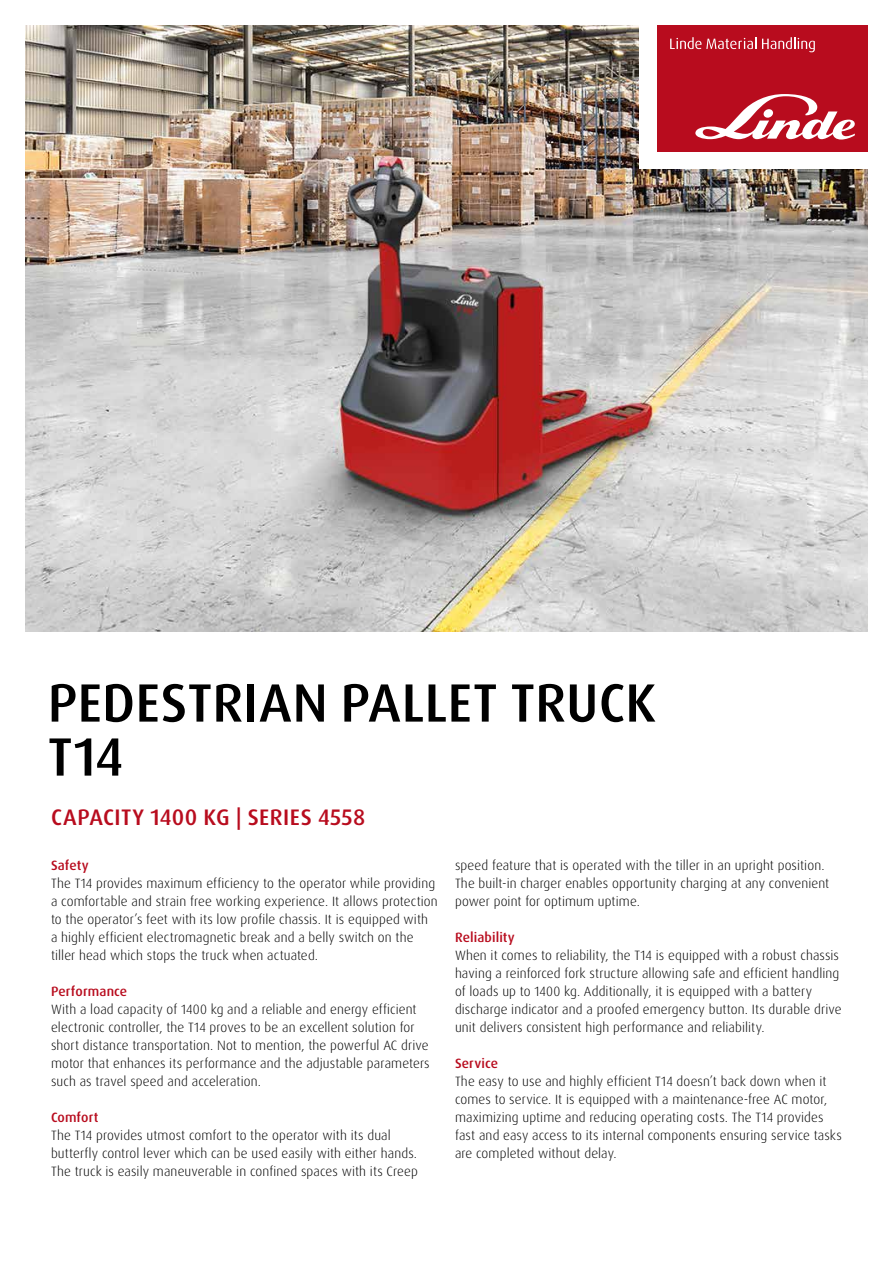
<style>
.page{position:relative;width:893px;height:1263px;background:#fff}
.page>*{position:absolute;margin:0;border:0;box-sizing:border-box;transform-origin:0 0}
.t1{font:500 54px/54px "Dax Pro";letter-spacing:.005em;color:#000}
.t2{font:500 22.5px "Dax Pro";letter-spacing:.02em;color:#b80c1e}
.t3{font:300 13.5px/18px "Dax Pro";letter-spacing:.01em;color:#000}
.t4{font:500 13.5px "Dax Pro";letter-spacing:.01em;color:#b80c1e}
</style>
<div class="page">
<img style="left:26px;top:26px;width:841px;height:605px">
<div style="left:640px;top:0;width:253px;height:169px;background:#fff"></div>
<div style="left:657px;top:26px;width:210px;height:126px;background:#b80c1e"></div>
<svg style="left:695px;top:94px;width:160px;height:46px"></svg>
<svg style="left:670px;top:37px;width:86px;height:12px"></svg>
<svg style="left:762px;top:37px;width:53px;height:15px"></svg>
<h1 class="t1" style="left:48px;top:676px;width:610px">PEDESTRIAN PALLET TRUCK<br>T14</h1>
<h2 class="t2" style="left:51px;top:803px;width:316px">CAPACITY 1400 KG | SERIES 4558</h2>
<p class="t4" style="left:51px;top:857px;width:39px">Safety</p>
<p class="t3" style="left:51px;top:874px;width:388px">The T14 provides maximum efficiency to the operator while providing a comfortable and strain free working experience. It allows protection to the operator’s feet with its low profile chassis. It is equipped with a highly efficient electromagnetic break and a belly switch on the tiller head which stops the truck when actuated.</p>
<p class="t4" style="left:51px;top:983px;width:78px">Performance</p>
<p class="t3" style="left:51px;top:1000px;width:380px">With a load capacity of 1400 kg and a reliable and energy efficient electronic controller, the T14 proves to be an excellent solution for short distance transportation. Not to mention, the powerful AC drive motor that enhances its performance and the adjustable parameters such as travel speed and acceleration.</p>
<p class="t4" style="left:51px;top:1109px;width:49px">Comfort</p>
<p class="t3" style="left:51px;top:1126px;width:368px">The T14 provides utmost comfort to the operator with its dual butterfly control lever which can be used easily with either hands.<br>The truck is easily maneuverable in confined spaces with its Creep</p>
<p class="t3" style="left:455px;top:856px;width:376px">speed feature that is operated with the tiller in an upright position.<br>The built-in charger enables opportunity charging at any convenient power point for optimum uptime.</p>
<p class="t4" style="left:455px;top:929px;width:61px">Reliability</p>
<p class="t3" style="left:455px;top:946px;width:388px">When it comes to reliability, the T14 is equipped with a robust chassis having a reinforced fork structure allowing safe and efficient handling of loads up to 1400 kg. Additionally, it is equipped with a battery discharge indicator and a proofed emergency button. Its durable drive unit delivers consistent high performance and reliability.</p>
<p class="t4" style="left:455px;top:1055px;width:45px">Service</p>
<p class="t3" style="left:455px;top:1072px;width:388px">The easy to use and highly efficient T14 doesn’t back down when it comes to service. It is equipped with a maintenance-free AC motor, maximizing uptime and reducing operating costs. The T14 provides fast and easy access to its internal components ensuring service tasks are completed without delay.</p>
</div>
